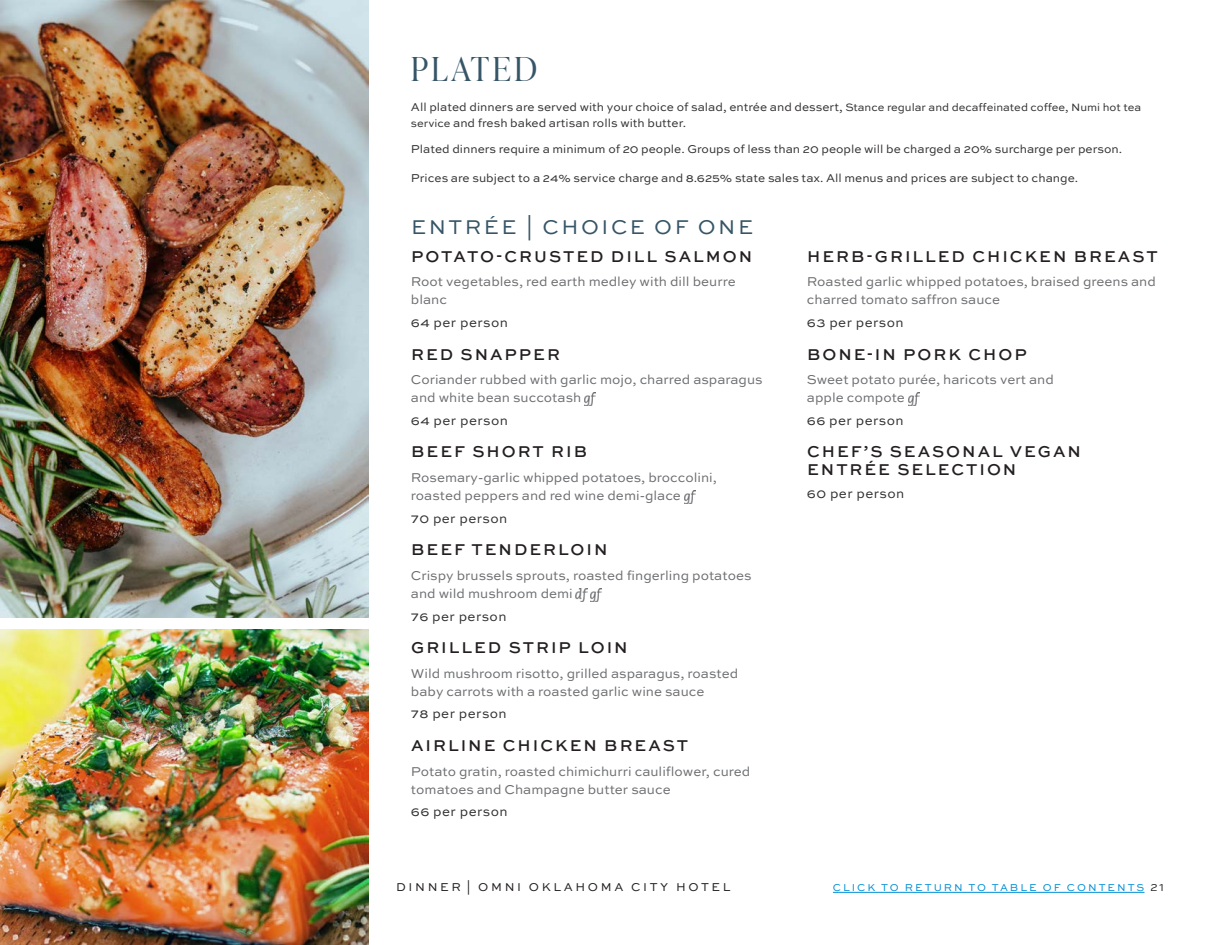
<style>
.page{position:relative;width:1215px;height:945px;background:#fff}
.page>*{position:absolute;margin:0;border:0;box-sizing:border-box;transform-origin:0 0}
.SECTION{font:300 33px "Ivy Presto Display";letter-spacing:.1em;color:#365567}
.SUB_SECTION{font:21px "Sweet Sans Pro";letter-spacing:.12em;color:#365567}
.ITEM{font:500 16.5px/18px "Sweet Sans Pro";letter-spacing:.12em;color:#231f20}
.DESCRIPTION{font:13.5px/18px "Sweet Sans Pro";color:#6c6d70}
.PRICE{font:13.5px "Sweet Sans Pro";letter-spacing:.03em;color:#312f30}
.SECTION_NOTE{font:12px/15.8px "Sweet Sans Pro";color:#312f30}
.FOOTER_HOTEL{font:12px "Sweet Sans Pro";letter-spacing:.22em;color:#231f20}
.FOOTER_SECTION{font:12px "Sweet Sans Pro";letter-spacing:.22em;color:#231f20}
.RETURN_TOC___PAGES{font:10.5px "Sweet Sans Pro";letter-spacing:.19em;color:#008fd5}
.RETURN_TOC___PAGES-2{font:10.5px "Sweet Sans Pro";color:#231f20}
.s1{font-size:11.25px}
</style>
<div class="page">
<hr style="left:833px;top:892px;width:311px;height:1px;background:#008fd5">
<img style="left:0;top:0;width:369px;height:618px">
<img style="left:0;top:630px;width:369px;height:315px">
<svg style="left:584px;top:393px;width:12px;height:12px"></svg>
<svg style="left:684px;top:491px;width:11px;height:12px"></svg>
<svg style="left:576px;top:589px;width:26px;height:12px"></svg>
<svg style="left:908px;top:393px;width:11px;height:12px"></svg>
<p class="SECTION" style="left:411px;top:45px;width:128px">PLATED</p>
<p class="SECTION_NOTE" style="left:411px;top:99px;width:732px">All plated dinners are served with your choice of salad, entrée and dessert, <span class="s1">Stance regular and decaffeinated coffee, Numi hot tea service</span> and fresh baked artisan rolls with butter.</p>
<p class="SECTION_NOTE" style="left:411px;top:141px;width:713px">Plated dinners require a minimum of 20 people. Groups of less than 20 people will be charged a 20% surcharge per person.</p>
<p class="SECTION_NOTE" style="left:411px;top:169px;width:669px">Prices are subject to a 24% service charge and 8.625% state sales tax. All menus and prices are subject to change.</p>
<p class="SUB_SECTION" style="left:411px;top:212px;width:343px">ENTRÉE | CHOICE OF ONE</p>
<p class="ITEM" style="left:411px;top:246px;width:343px">POTATO-CRUSTED DILL SALMON</p>
<p class="DESCRIPTION" style="left:411px;top:272px;width:326px">Root vegetables, red earth medley with dill beurre blanc</p>
<p class="PRICE" style="left:411px;top:313px;width:98px">64 per person</p>
<p class="ITEM" style="left:411px;top:344px;width:150px">RED SNAPPER</p>
<p class="DESCRIPTION" style="left:411px;top:370px;width:353px">Coriander rubbed with garlic mojo, charred asparagus and white bean succotash</p>
<p class="PRICE" style="left:411px;top:411px;width:98px">64 per person</p>
<p class="ITEM" style="left:411px;top:442px;width:178px">BEEF SHORT RIB</p>
<p class="DESCRIPTION" style="left:411px;top:468px;width:307px">Rosemary-garlic whipped potatoes, broccolini, roasted peppers and red wine demi-glace</p>
<p class="PRICE" style="left:411px;top:508px;width:98px">70 per person</p>
<p class="ITEM" style="left:411px;top:540px;width:198px">BEEF TENDERLOIN</p>
<p class="DESCRIPTION" style="left:411px;top:566px;width:342px">Crispy brussels sprouts, roasted fingerling potatoes and wild mushroom demi</p>
<p class="PRICE" style="left:411px;top:606px;width:97px">76 per person</p>
<p class="ITEM" style="left:411px;top:638px;width:218px">GRILLED STRIP LOIN</p>
<p class="DESCRIPTION" style="left:411px;top:664px;width:329px">Wild mushroom risotto, grilled asparagus, roasted baby carrots with a roasted garlic wine sauce</p>
<p class="PRICE" style="left:411px;top:704px;width:97px">78 per person</p>
<p class="ITEM" style="left:411px;top:736px;width:279px">AIRLINE CHICKEN BREAST</p>
<p class="DESCRIPTION" style="left:411px;top:762px;width:341px">Potato gratin, roasted chimichurri cauliflower, cured tomatoes and Champagne butter sauce</p>
<p class="PRICE" style="left:411px;top:802px;width:98px">66 per person</p>
<p class="FOOTER_SECTION" style="left:396px;top:879px;width:66px">DINNER</p>
<p class="FOOTER_HOTEL" style="left:466px;top:879px;width:266px">| OMNI OKLAHOMA CITY HOTEL</p>
<p class="ITEM" style="left:807px;top:246px;width:352px">HERB-GRILLED CHICKEN BREAST</p>
<p class="DESCRIPTION" style="left:807px;top:272px;width:350px">Roasted garlic whipped potatoes, braised greens and charred tomato saffron sauce</p>
<p class="PRICE" style="left:807px;top:313px;width:98px">63 per person</p>
<p class="ITEM" style="left:807px;top:344px;width:221px">BONE-IN PORK CHOP</p>
<p class="DESCRIPTION" style="left:807px;top:370px;width:248px">Sweet potato purée, haricots vert and apple compote</p>
<p class="PRICE" style="left:807px;top:411px;width:98px">66 per person</p>
<p class="ITEM" style="left:807px;top:442px;width:275px">CHEF’S SEASONAL VEGAN<br>ENTRÉE SELECTION</p>
<p class="PRICE" style="left:807px;top:484px;width:99px">60 per person</p>
<p class="RETURN_TOC___PAGES" style="left:833px;top:880px;width:313px">CLICK TO RETURN TO TABLE OF CONTENTS</p>
<p class="RETURN_TOC___PAGES-2" style="left:1151px;top:880px;width:15px">21</p>
</div>
